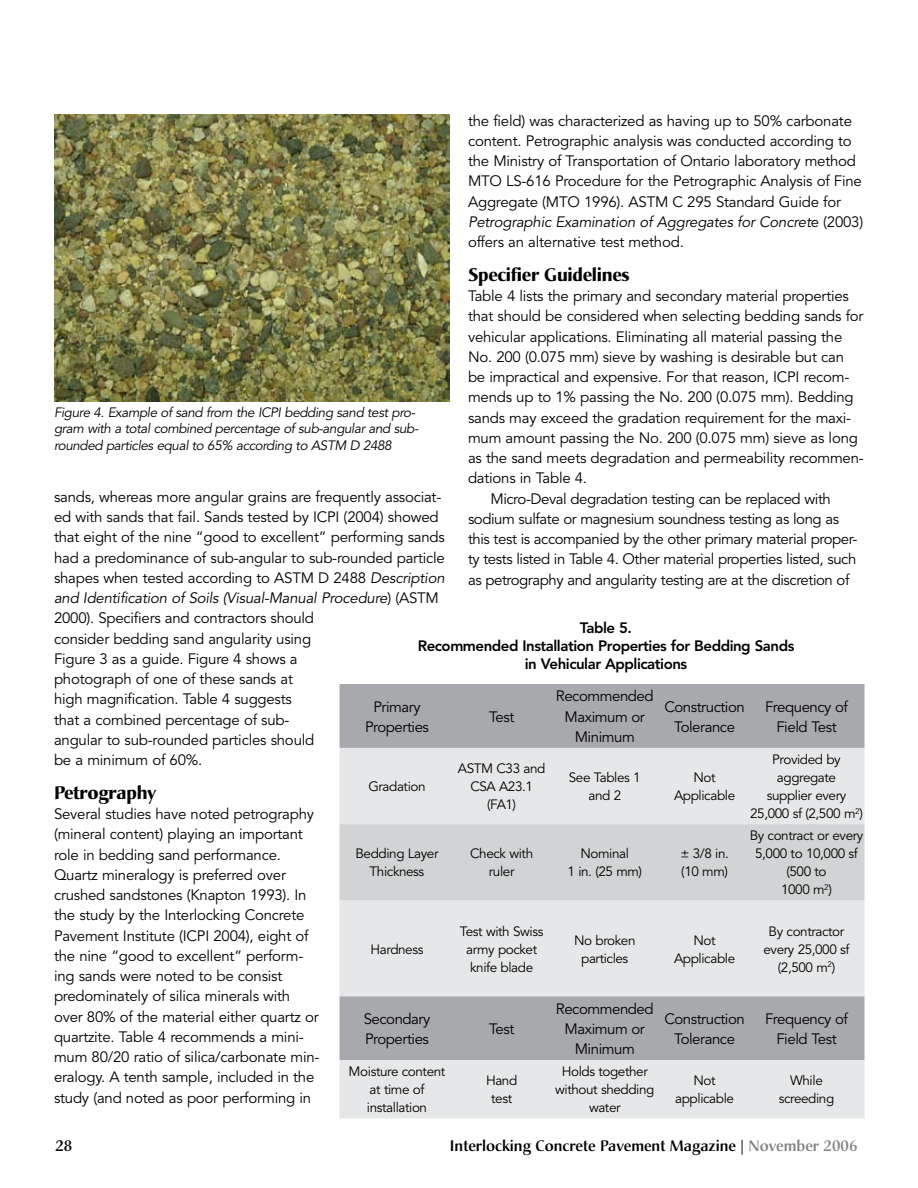
<style>
.page{position:relative;width:918px;height:1188px;background:#fff}
.page>*{position:absolute;margin:0;border:0;box-sizing:border-box;transform-origin:0 0}
.t1{font:700 18px "Christiana";letter-spacing:-.015em;color:#000}
.t2{font:15px/20.2px "Avenir";letter-spacing:-.015em;color:#000;text-align:center}
.t3{font:800 15px/18px "Avenir";letter-spacing:-.03em;color:#000;text-align:center}
.t4{font:500 15px "Christiana";color:#000}
.t5{font:13.5px/18px "Avenir";letter-spacing:-.03em;color:#000;text-align:center}
.t6{font:italic 13.5px/16.5px "Avenir";letter-spacing:-.03em;color:#000}
.s1{font-style:italic}
.s2{color:#808284}
</style>
<div class="page">
<div style="left:340px;top:684px;width:525px;height:64px;background:#a7a9ac"></div>
<svg style="left:340px;top:748px;width:525px;height:370px;background:#d8d9db"></svg>
<div style="left:340px;top:824px;width:525px;height:76px;background:#d1d3d4"></div>
<img style="left:54px;top:114px;width:396px;height:287px">
<p class="t2" style="left:468px;top:111px;width:397px;text-align:left">the field) was characterized as having up to 50% carbonate content. Petrographic analysis was conducted according to the Ministry of Transportation of Ontario laboratory method MTO LS-616 Procedure for the Petrographic Analysis of Fine Aggregate (MTO 1996). ASTM C 295 Standard Guide for <span class="s1">Petrographic Examination of Aggregates for Concret</span>e (2003) offers an alternative test method.</p>
<p class="t1" style="left:468px;top:263px;width:163px">Specifier Guidelines</p>
<p class="t2" style="left:468px;top:286px;width:383px">Table 4 lists the primary and secondary material properties</p>
<p class="t2" style="left:468px;top:307px;width:397px">that should be considered when selecting bedding sands for</p>
<p class="t2" style="left:468px;top:327px;width:376px">vehicular applications. Eliminating all material passing the</p>
<p class="t2" style="left:468px;top:347px;width:378px">No. 200 (0.075 mm) sieve by washing is desirable but can</p>
<p class="t2" style="left:468px;top:367px;width:383px">be impractical and expensive. For that reason, ICPI recom-</p>
<p class="t2" style="left:468px;top:388px;width:387px">mends up to 1% passing the No. 200 (0.075 mm). Bedding</p>
<p class="t2" style="left:468px;top:408px;width:385px">sands may exceed the gradation requirement for the maxi-</p>
<p class="t2" style="left:468px;top:428px;width:391px">mum amount passing the No. 200 (0.075 mm) sieve as long</p>
<p class="t2" style="left:468px;top:448px;width:397px">as the sand meets degradation and permeability recommen-</p>
<p class="t2" style="left:468px;top:469px;width:121px">dations in Table 4.</p>
<p class="t2" style="left:491px;top:489px;width:342px">Micro-Deval degradation testing can be replaced with</p>
<p class="t2" style="left:468px;top:509px;width:373px">sodium sulfate or magnesium soundness testing as long as</p>
<p class="t2" style="left:468px;top:529px;width:391px">this test is accompanied by the other primary material proper-</p>
<p class="t2" style="left:468px;top:550px;width:390px">ty tests listed in Table 4. Other material properties listed, such</p>
<p class="t2" style="left:468px;top:570px;width:383px">as petrography and angularity testing are at the discretion of</p>
<p class="t6" style="left:54px;top:404px;width:366px">Figure 4. Example of sand from the ICPI bedding sand test pro&shy;gram with a total combined percentage of sub-angular and sub&shy;rounded particles equal to 65% according to ASTM D 2488</p>
<p class="t2" style="left:54px;top:487px;width:392px;text-align:left">sands, whereas more angular grains are frequently associat&shy;ed with sands that fail. Sands tested by ICPI (2004) showed that eight of the nine “good to excellent” performing sands had a predominance of sub-angular to sub-rounded particle shapes when tested according to ASTM D 2488 <span class="s1">Description and Identification of Soils (Visual-Manual Procedure</span>) (ASTM 2000). Specifiers and contractors should<br>consider bedding sand angularity using<br>Figure 3 as a guide. Figure 4 shows a<br>photograph of one of these sands at<br>high magnification. Table 4 suggests<br>that a combined percentage of sub-<br>angular to sub-rounded particles should<br>be a minimum of 60%.</p>
<p class="t1" style="left:54px;top:781px;width:104px">Petrography</p>
<p class="t2" style="left:54px;top:804px;width:267px;text-align:left">Several studies have noted petrography (mineral content) playing an important role in bedding sand performance.<br>Quartz mineralogy is preferred over crushed sandstones (Knapton 1993). In the study by the Interlocking Concrete Pavement Institute (ICPI 2004), eight of the nine “good to excellent” perform&shy;ing sands were noted to be consist predominately of silica minerals with over 80% of the material either quartz or quartzite. Table 4 recommends a mini&shy;mum 80/20 ratio of silica/carbonate min&shy;eralogy. A tenth sample, included in the study (and noted as poor performing in</p>
<p class="t3" style="left:418px;top:619px;width:378px">Table 5.<br>Recommended Installation Properties for Bedding Sands in Vehicular Applications</p>
<p class="t2" style="left:556px;top:687px;width:99px">Recommended<br>Maximum or<br>Minimum</p>
<p class="t2" style="left:664px;top:697px;width:82px">Construction<br>Tolerance</p>
<p class="t2" style="left:765px;top:697px;width:85px">Frequency of<br>Field Test</p>
<p class="t2" style="left:365px;top:697px;width:65px">Primary<br>Properties</p>
<p class="t2" style="left:489px;top:707px;width:27px">Test</p>
<p class="t5" style="left:750px;top:751px;width:114px">Provided by aggregate<br>supplier every<br>25,000 sf (2,500 m<sup>2</sup>)</p>
<p class="t5" style="left:458px;top:760px;width:89px">ASTM C33 and<br>CSA A23.1 (FA1)</p>
<p class="t5" style="left:569px;top:769px;width:73px">See Tables 1 and 2</p>
<p class="t5" style="left:674px;top:769px;width:63px">Not<br>Applicable</p>
<p class="t5" style="left:368px;top:778px;width:59px">Gradation</p>
<p class="t5" style="left:750px;top:827px;width:115px">By contract or every<br>5,000 to 10,000 sf (500 to<br>1000 m<sup>2</sup>)</p>
<p class="t5" style="left:356px;top:845px;width:85px">Bedding Layer<br>Thickness</p>
<p class="t5" style="left:470px;top:845px;width:64px">Check with ruler</p>
<p class="t5" style="left:568px;top:845px;width:76px">Nominal<br>1 in. (25 mm)</p>
<p class="t5" style="left:680px;top:845px;width:50px;text-align:left">± 3/8 in. (10 mm)</p>
<p class="t5" style="left:460px;top:922px;width:85px">Test with Swiss army pocket knife blade</p>
<p class="t5" style="left:574px;top:931px;width:63px">No broken particles</p>
<p class="t5" style="left:674px;top:931px;width:63px">Not<br>Applicable</p>
<p class="t5" style="left:763px;top:922px;width:88px">By contractor every 25,000 sf (2,500 m<sup>2</sup>)</p>
<p class="t5" style="left:371px;top:940px;width:54px">Hardness</p>
<p class="t2" style="left:556px;top:999px;width:99px">Recommended<br>Maximum or<br>Minimum</p>
<p class="t2" style="left:664px;top:1009px;width:82px">Construction<br>Tolerance</p>
<p class="t2" style="left:765px;top:1009px;width:85px">Frequency of<br>Field Test</p>
<p class="t2" style="left:364px;top:1009px;width:68px;text-align:left">Secondary<br>Properties</p>
<p class="t2" style="left:489px;top:1019px;width:27px">Test</p>
<p class="t5" style="left:349px;top:1063px;width:98px">Moisture content at time of installation</p>
<p class="t5" style="left:486px;top:1072px;width:33px">Hand test</p>
<p class="t5" style="left:555px;top:1063px;width:101px">Holds together without shedding water</p>
<p class="t5" style="left:675px;top:1072px;width:60px">Not applicable</p>
<p class="t5" style="left:779px;top:1072px;width:57px">While screeding</p>
<p class="t4" style="left:56px;top:1137px;width:18px">28</p>
<p class="t4" style="left:450px;top:1137px;width:409px">Interlocking Concrete Pavement Magazine | <span class="s2">November 2006</span></p>
</div>
